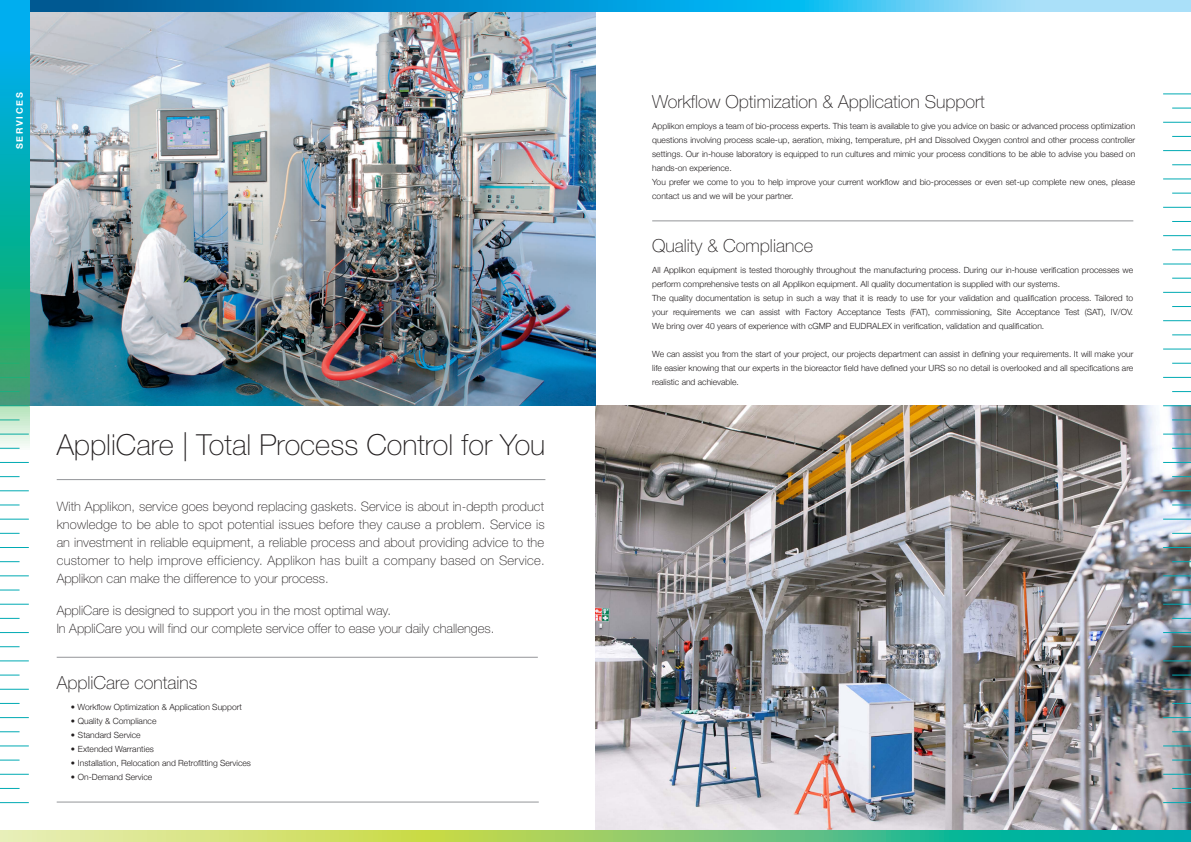
<style>
.page{position:relative;width:1191px;height:842px;background:#fff}
.page>*{position:absolute;margin:0;border:0;box-sizing:border-box;transform-origin:0 0}
.t1{font:100 29px "Helvetica Neue";color:#231f20}
.t2{font:100 18px "Helvetica Neue";color:#231f20}
.t3{font:100 13px/18px "Helvetica Neue";color:#231f20;text-align:justify}
.t4{font:700 9px "Helvetica Neue";letter-spacing:.2em;color:#fff}
.t5{font:300 8.5px/14px "Helvetica Neue";color:#231f20}
</style>
<div class="page">
<img style="left:595px;top:406px;width:596px;height:425px">
<img style="left:30px;top:11px;width:565px;height:395px">
<hr style="left:57px;top:802px;width:482px;height:1px;background:#939598">
<svg style="left:0;top:476px;width:20px;height:1px"></svg>
<svg style="left:0;top:505px;width:20px;height:1px"></svg>
<svg style="left:0;top:533px;width:20px;height:1px"></svg>
<svg style="left:0;top:561px;width:20px;height:1px"></svg>
<svg style="left:0;top:590px;width:20px;height:1px"></svg>
<svg style="left:0;top:618px;width:20px;height:1px"></svg>
<svg style="left:0;top:646px;width:20px;height:1px"></svg>
<svg style="left:0;top:675px;width:20px;height:1px"></svg>
<svg style="left:0;top:703px;width:20px;height:1px"></svg>
<svg style="left:0;top:731px;width:20px;height:1px"></svg>
<svg style="left:0;top:462px;width:29px;height:1px"></svg>
<svg style="left:0;top:490px;width:29px;height:1px"></svg>
<svg style="left:0;top:519px;width:29px;height:1px"></svg>
<svg style="left:0;top:547px;width:29px;height:1px"></svg>
<svg style="left:0;top:575px;width:29px;height:1px"></svg>
<svg style="left:0;top:604px;width:29px;height:1px"></svg>
<svg style="left:0;top:632px;width:29px;height:1px"></svg>
<svg style="left:0;top:660px;width:29px;height:1px"></svg>
<svg style="left:0;top:689px;width:29px;height:1px"></svg>
<svg style="left:0;top:717px;width:29px;height:1px"></svg>
<svg style="left:0;top:746px;width:29px;height:1px"></svg>
<svg style="left:0;top:760px;width:20px;height:1px"></svg>
<svg style="left:0;top:774px;width:29px;height:1px"></svg>
<svg style="left:0;top:788px;width:20px;height:1px"></svg>
<svg style="left:0;top:802px;width:29px;height:1px"></svg>
<svg style="left:1172px;top:731px;width:19px;height:1px"></svg>
<svg style="left:1172px;top:703px;width:19px;height:1px"></svg>
<svg style="left:1172px;top:675px;width:19px;height:1px"></svg>
<svg style="left:1172px;top:646px;width:19px;height:1px"></svg>
<svg style="left:1172px;top:618px;width:19px;height:1px"></svg>
<svg style="left:1172px;top:590px;width:19px;height:1px"></svg>
<svg style="left:1172px;top:561px;width:19px;height:1px"></svg>
<svg style="left:1172px;top:533px;width:19px;height:1px"></svg>
<svg style="left:1172px;top:505px;width:19px;height:1px"></svg>
<svg style="left:1172px;top:476px;width:19px;height:1px"></svg>
<svg style="left:1172px;top:448px;width:19px;height:1px"></svg>
<svg style="left:1172px;top:420px;width:19px;height:1px"></svg>
<svg style="left:1172px;top:391px;width:19px;height:1px"></svg>
<svg style="left:1172px;top:363px;width:19px;height:1px"></svg>
<svg style="left:1172px;top:335px;width:19px;height:1px"></svg>
<svg style="left:1172px;top:306px;width:19px;height:1px"></svg>
<svg style="left:1172px;top:278px;width:19px;height:1px"></svg>
<svg style="left:1172px;top:250px;width:19px;height:1px"></svg>
<svg style="left:1172px;top:221px;width:19px;height:1px"></svg>
<svg style="left:1172px;top:193px;width:19px;height:1px"></svg>
<svg style="left:1172px;top:165px;width:19px;height:1px"></svg>
<svg style="left:1172px;top:136px;width:19px;height:1px"></svg>
<svg style="left:1172px;top:108px;width:19px;height:1px"></svg>
<svg style="left:1163px;top:746px;width:28px;height:1px"></svg>
<svg style="left:1163px;top:717px;width:28px;height:1px"></svg>
<svg style="left:1163px;top:689px;width:28px;height:1px"></svg>
<svg style="left:1163px;top:660px;width:28px;height:1px"></svg>
<svg style="left:1163px;top:632px;width:28px;height:1px"></svg>
<svg style="left:1163px;top:604px;width:28px;height:1px"></svg>
<svg style="left:1163px;top:575px;width:28px;height:1px"></svg>
<svg style="left:1163px;top:547px;width:28px;height:1px"></svg>
<svg style="left:1163px;top:519px;width:28px;height:1px"></svg>
<svg style="left:1163px;top:490px;width:28px;height:1px"></svg>
<svg style="left:1163px;top:462px;width:28px;height:1px"></svg>
<svg style="left:1163px;top:434px;width:28px;height:1px"></svg>
<svg style="left:1163px;top:405px;width:28px;height:1px"></svg>
<svg style="left:1163px;top:377px;width:28px;height:1px"></svg>
<svg style="left:1163px;top:349px;width:28px;height:1px"></svg>
<svg style="left:1163px;top:320px;width:28px;height:1px"></svg>
<svg style="left:1163px;top:292px;width:28px;height:1px"></svg>
<svg style="left:1163px;top:264px;width:28px;height:1px"></svg>
<svg style="left:1163px;top:235px;width:28px;height:1px"></svg>
<svg style="left:1163px;top:207px;width:28px;height:1px"></svg>
<svg style="left:1163px;top:179px;width:28px;height:1px"></svg>
<svg style="left:1163px;top:150px;width:28px;height:1px"></svg>
<svg style="left:1163px;top:122px;width:28px;height:1px"></svg>
<svg style="left:1163px;top:94px;width:28px;height:1px"></svg>
<svg style="left:1172px;top:760px;width:19px;height:1px"></svg>
<svg style="left:1163px;top:774px;width:28px;height:1px"></svg>
<svg style="left:1172px;top:788px;width:19px;height:1px"></svg>
<svg style="left:1163px;top:802px;width:28px;height:1px"></svg>
<svg style="left:0;top:831px;width:1191px;height:11px;background:#85cd81"></svg>
<svg style="left:30px;top:0;width:1161px;height:11px;background:#2aa0d4"></svg>
<svg style="left:0;top:0;width:30px;height:449px;background:#1eb3ad"></svg>
<hr style="left:652px;top:221px;width:481px;height:1px;background:#939598">
<hr style="left:57px;top:657px;width:481px;height:1px;background:#939598">
<hr style="left:57px;top:479px;width:488px;height:1px;background:#939598">
<p class="t4" style="left:14px;top:149px;width:59px;rotate:-90deg">SERVICES</p>
<h1 class="t1" style="left:57px;top:428px;width:490px">AppliCare | Total Process Control for You</h1>
<p class="t3" style="left:57px;top:497px;width:489px">With Applikon, service goes beyond replacing gaskets. Service is about in-depth product knowledge to be able to spot potential issues before they cause a problem. Service is an investment in reliable equipment, a reliable process and about providing advice to the customer to help improve efficiency. Applikon has built a company based on Service.<br>Applikon can make the difference to your process.</p>
<h3 class="t3" style="left:57px;top:601px;width:439px">AppliCare is designed to support you in the most optimal way.<br>In AppliCare you will find our complete service offer to ease your daily challenges.</h3>
<h2 class="t2" style="left:57px;top:672px;width:142px">AppliCare contains</h2>
<p class="t5" style="left:71px;top:700px;width:172px">• Workflow Optimization &amp; Application Support</p>
<p class="t5" style="left:71px;top:714px;width:87px">• Quality &amp; Compliance</p>
<p class="t5" style="left:71px;top:728px;width:71px">• Standard Service</p>
<p class="t5" style="left:71px;top:742px;width:84px">• Extended Warranties</p>
<p class="t5" style="left:71px;top:756px;width:182px">• Installation, Relocation and Retrofitting Services</p>
<p class="t5" style="left:71px;top:770px;width:83px">• On-Demand Service</p>
<h2 class="t2" style="left:652px;top:91px;width:334px">Workflow Optimization &amp; Application Support</h2>
<p class="t5" style="left:652px;top:119px;width:484px">Applikon employs a team of bio-process experts. This team is available to give you advice on basic or advanced process optimization questions involving process scale-up, aeration, mixing, temperature, pH and Dissolved Oxygen control and other process controller settings. Our in-house laboratory is equipped to run cultures and mimic your process conditions to be able to advise you based on hands-on experience.<br>You prefer we come to you to help improve your current workflow and bio-processes or even set-up complete new ones, please contact us and we will be your partner.</p>
<h2 class="t2" style="left:652px;top:236px;width:162px">Quality &amp; Compliance</h2>
<p class="t5" style="left:652px;top:263px;width:482px">All Applikon equipment is tested thoroughly throughout the manufacturing process. During our in-house verification processes we perform comprehensive tests on all Applikon equipment. All quality documentation is supplied with our systems.<br>The quality documentation is setup in such a way that it is ready to use for your validation and qualification process. Tailored to your requirements we can assist with Factory Acceptance Tests (FAT), commissioning, Site Acceptance Test (SAT), IV/OV.<br>We bring over 40 years of experience with cGMP and EUDRALEX in verification, validation and qualification.</p>
<p class="t5" style="left:652px;top:347px;width:482px;text-align:justify">We can assist you from the start of your project, our projects department can assist in defining your requirements. It will make your life easier knowing that our experts in the bioreactor field have defined your URS so no detail is overlooked and all specifications are realistic and achievable.</p>
</div>
